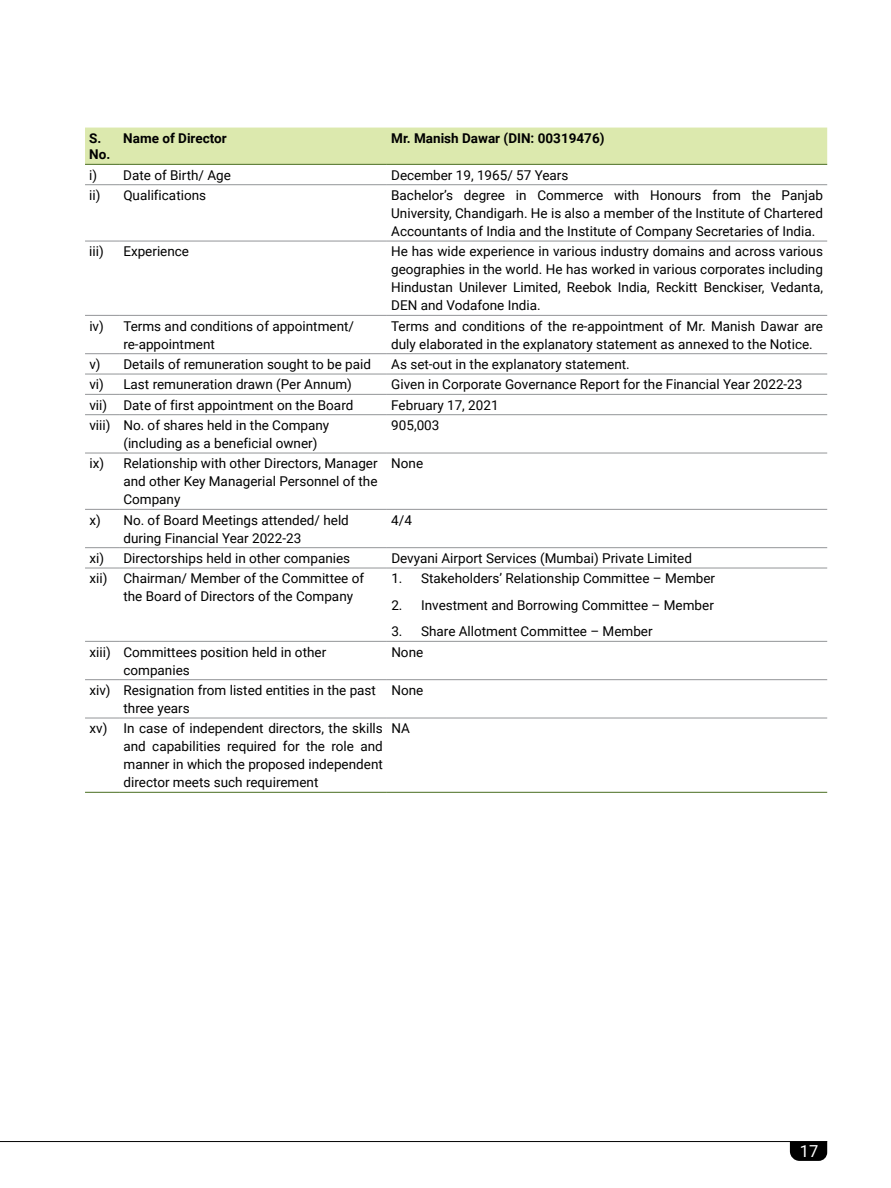
<style>
.page{position:relative;width:891px;height:1188px;background:#fff}
.page>*{position:absolute;margin:0;border:0;box-sizing:border-box;transform-origin:0 0}
.t1{font:16.5px "Roboto";color:#fff}
.t2{font:13.5px/18px "Roboto";color:#000}
.t3{font:700 13.5px/16.5px "Roboto";color:#000}
</style>
<div class="page">
<div style="left:85px;top:128px;width:742px;height:36px;background:#dce9ae"></div>
<hr style="left:85px;top:184px;width:34px;height:1px;background:#939598">
<hr style="left:119px;top:184px;width:268px;height:1px;background:#939598">
<hr style="left:387px;top:184px;width:440px;height:1px;background:#939598">
<hr style="left:85px;top:241px;width:34px;height:1px;background:#939598">
<hr style="left:119px;top:241px;width:268px;height:1px;background:#939598">
<hr style="left:387px;top:241px;width:440px;height:1px;background:#939598">
<hr style="left:85px;top:315px;width:34px;height:1px;background:#939598">
<hr style="left:119px;top:315px;width:268px;height:1px;background:#939598">
<hr style="left:387px;top:315px;width:440px;height:1px;background:#939598">
<hr style="left:85px;top:353px;width:34px;height:1px;background:#939598">
<hr style="left:119px;top:353px;width:268px;height:1px;background:#939598">
<hr style="left:387px;top:353px;width:440px;height:1px;background:#939598">
<hr style="left:85px;top:374px;width:34px;height:1px;background:#939598">
<hr style="left:119px;top:374px;width:268px;height:1px;background:#939598">
<hr style="left:387px;top:374px;width:440px;height:1px;background:#939598">
<hr style="left:85px;top:394px;width:34px;height:1px;background:#939598">
<hr style="left:119px;top:394px;width:268px;height:1px;background:#939598">
<hr style="left:387px;top:394px;width:440px;height:1px;background:#939598">
<hr style="left:85px;top:414px;width:34px;height:1px;background:#939598">
<hr style="left:119px;top:414px;width:268px;height:1px;background:#939598">
<hr style="left:387px;top:414px;width:440px;height:1px;background:#939598">
<hr style="left:85px;top:453px;width:34px;height:1px;background:#939598">
<hr style="left:119px;top:453px;width:268px;height:1px;background:#939598">
<hr style="left:387px;top:453px;width:440px;height:1px;background:#939598">
<hr style="left:85px;top:509px;width:34px;height:1px;background:#939598">
<hr style="left:119px;top:509px;width:268px;height:1px;background:#939598">
<hr style="left:387px;top:509px;width:440px;height:1px;background:#939598">
<hr style="left:85px;top:547px;width:34px;height:1px;background:#939598">
<hr style="left:119px;top:547px;width:268px;height:1px;background:#939598">
<hr style="left:387px;top:547px;width:440px;height:1px;background:#939598">
<hr style="left:85px;top:568px;width:34px;height:1px;background:#939598">
<hr style="left:119px;top:568px;width:268px;height:1px;background:#939598">
<hr style="left:387px;top:568px;width:440px;height:1px;background:#939598">
<hr style="left:85px;top:641px;width:34px;height:1px;background:#939598">
<hr style="left:119px;top:641px;width:268px;height:1px;background:#939598">
<hr style="left:387px;top:641px;width:440px;height:1px;background:#939598">
<hr style="left:85px;top:679px;width:34px;height:1px;background:#939598">
<hr style="left:119px;top:679px;width:268px;height:1px;background:#939598">
<hr style="left:387px;top:679px;width:440px;height:1px;background:#939598">
<hr style="left:85px;top:164px;width:34px;height:1px;background:#5c7d38">
<hr style="left:119px;top:164px;width:268px;height:1px;background:#5c7d38">
<hr style="left:387px;top:164px;width:440px;height:1px;background:#5c7d38">
<hr style="left:85px;top:718px;width:34px;height:1px;background:#939598">
<hr style="left:119px;top:718px;width:268px;height:1px;background:#939598">
<hr style="left:387px;top:718px;width:440px;height:1px;background:#939598">
<hr style="left:85px;top:792px;width:34px;height:1px;background:#5c7d38">
<hr style="left:119px;top:792px;width:268px;height:1px;background:#5c7d38">
<hr style="left:387px;top:792px;width:440px;height:1px;background:#5c7d38">
<hr style="left:0;top:1141px;width:827px;height:1px;background:#000">
<svg style="left:790px;top:1142px;width:37px;height:19px"></svg>
<p class="t3" style="left:89px;top:129px;width:23px">S.<br>No.</p>
<p class="t3" style="left:123px;top:129px;width:105px">Name of Director</p>
<p class="t3" style="left:391px;top:129px;width:215px">Mr. Manish Dawar (DIN: 00319476)</p>
<p class="t2" style="left:89px;top:165px;width:143px">i) Date of Birth/ Age</p>
<p class="t2" style="left:391px;top:165px;width:179px">December 19, 1965/ 57 Years</p>
<p class="t2" style="left:89px;top:186px;width:118px">ii) Qualifications</p>
<p class="t2" style="left:391px;top:186px;width:433px;text-align:justify">Bachelor’s degree in Commerce with Honours from the Panjab University, Chandigarh. He is also a member of the Institute of Chartered Accountants of India and the Institute of Company Secretaries of India.</p>
<p class="t2" style="left:89px;top:242px;width:16px">iii)</p>
<p class="t2" style="left:123px;top:242px;width:67px">Experience</p>
<p class="t2" style="left:391px;top:242px;width:433px;text-align:justify">He has wide experience in various industry domains and across various geographies in the world. He has worked in various corporates including Hindustan Unilever Limited, Reebok India, Reckitt Benckiser, Vedanta, DEN and Vodafone India.</p>
<p class="t2" style="left:123px;top:316px;width:232px;text-indent:-34px">iv) Terms and conditions of appointment/ re-appointment</p>
<p class="t2" style="left:391px;top:316px;width:433px">Terms and conditions of the re-appointment of Mr. Manish Dawar are duly elaborated in the explanatory statement as annexed to the Notice.</p>
<p class="t2" style="left:89px;top:355px;width:283px">v) Details of remuneration sought to be paid</p>
<p class="t2" style="left:391px;top:355px;width:240px">As set-out in the explanatory statement.</p>
<p class="t2" style="left:89px;top:375px;width:264px">vi) Last remuneration drawn (Per Annum)</p>
<p class="t2" style="left:391px;top:375px;width:413px">Given in Corporate Governance Report for the Financial Year 2022-23</p>
<p class="t2" style="left:89px;top:395px;width:265px">vii) Date of first appointment on the Board</p>
<p class="t2" style="left:391px;top:395px;width:109px">February 17, 2021</p>
<p class="t2" style="left:123px;top:416px;width:207px;text-indent:-34px">viii) No. of shares held in the Company (including as a beneficial owner)</p>
<p class="t2" style="left:391px;top:416px;width:50px">905,003</p>
<p class="t2" style="left:123px;top:454px;width:256px;text-align:justify;text-indent:-34px">ix) Relationship with other Directors, Manager and other Key Managerial Personnel of the Company</p>
<p class="t2" style="left:391px;top:454px;width:33px">None</p>
<p class="t2" style="left:123px;top:510px;width:227px;text-indent:-34px">x) No. of Board Meetings attended/ held during Financial Year 2022-23</p>
<p class="t2" style="left:391px;top:510px;width:22px">4/4</p>
<p class="t2" style="left:89px;top:549px;width:262px">xi) Directorships held in other companies</p>
<p class="t2" style="left:391px;top:549px;width:302px">Devyani Airport Services (Mumbai) Private Limited</p>
<p class="t2" style="left:123px;top:569px;width:242px;text-indent:-34px">xii) Chairman/ Member of the Committee of the Board of Directors of the Company</p>
<p class="t2" style="left:391px;top:569px;width:325px">1. Stakeholders’ Relationship Committee – Member</p>
<p class="t2" style="left:391px;top:595px;width:324px">2. Investment and Borrowing Committee – Member</p>
<p class="t2" style="left:391px;top:622px;width:263px">3. Share Allotment Committee – Member</p>
<p class="t2" style="left:123px;top:642px;width:204px;text-indent:-34px">xiii) Committees position held in other companies</p>
<p class="t2" style="left:391px;top:642px;width:33px">None</p>
<p class="t2" style="left:124px;top:681px;width:254px;text-indent:-34px">xiv) Resignation from listed entities in the past three years</p>
<p class="t2" style="left:391px;top:681px;width:33px">None</p>
<p class="t2" style="left:124px;top:719px;width:261px;text-align:justify;text-indent:-34px">xv) In case of independent directors, the skills and capabilities required for the role and manner in which the proposed independent director meets such requirement</p>
<p class="t2" style="left:391px;top:719px;width:20px">NA</p>
<p class="t1" style="left:800px;top:1140px;width:20px">17</p>
</div>
